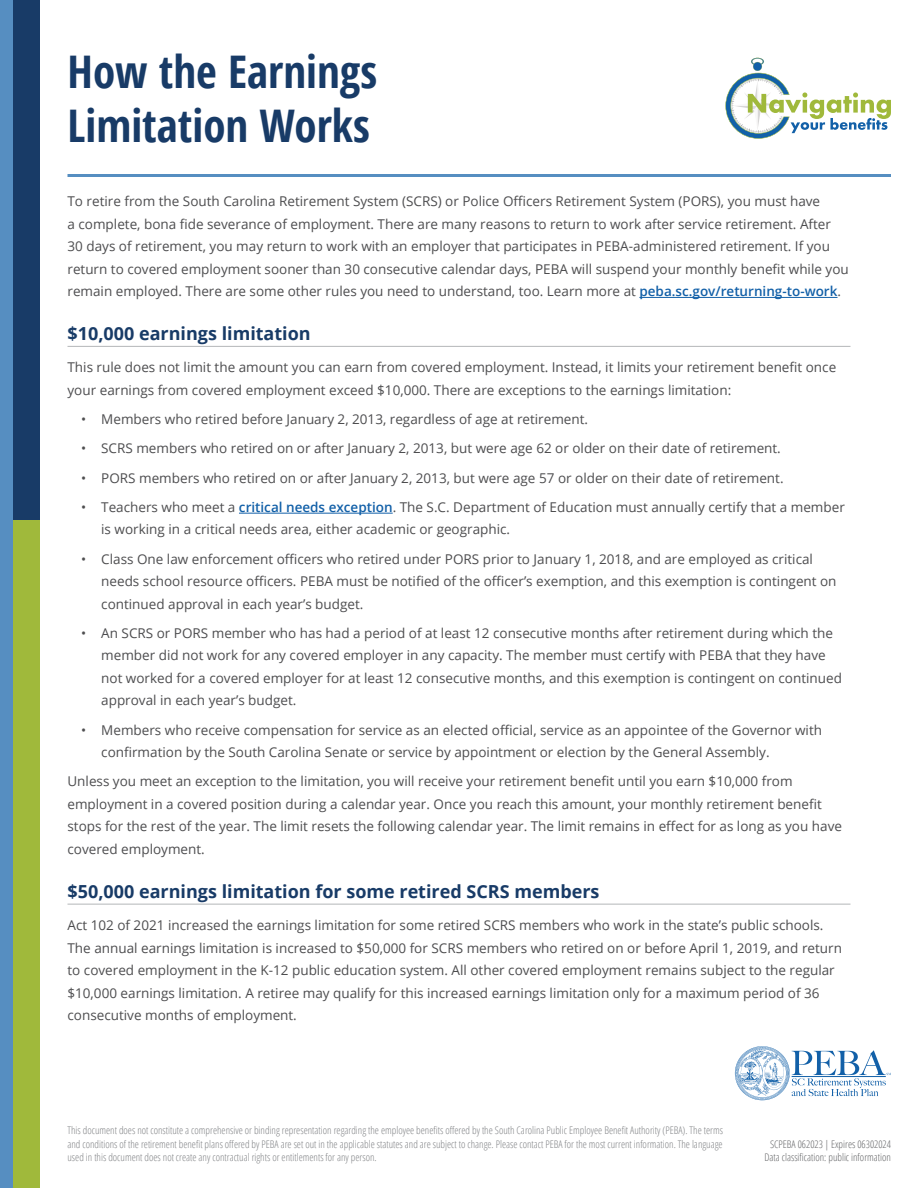
<style>
.page{position:relative;width:918px;height:1188px;background:#fff}
.page>*{position:absolute;margin:0;border:0;box-sizing:border-box;transform-origin:0 0}
.t1{font:700 condensed 45px/54px "Open Sans";color:#183b67}
.t2{font:700 18px "Open Sans";color:#183b67}
.t3{font:13.5px/22.5px "Open Sans";color:#4d4d4f}
.t4{font:300 condensed 10.5px/13.5px "Open Sans";color:#808285;text-align:justify}
.t5{font:300 condensed 10.5px/13.5px "Open Sans";color:#636466;text-align:center}
.s1{font-weight:600;color:#1260a8}
</style>
<div class="page">
<svg style="left:725px;top:58px;width:166px;height:81px"></svg>
<hr style="left:68px;top:174px;width:823px;height:3px;background:#568ec1">
<div style="left:0;top:0;width:14px;height:1188px;background:#568ec1"></div>
<div style="left:14px;top:0;width:26px;height:520px;background:#183b67"></div>
<div style="left:14px;top:520px;width:26px;height:668px;background:#a0b93b"></div>
<svg style="left:735px;top:1046px;width:156px;height:54px"></svg>
<hr style="left:639px;top:297px;width:199px;height:1px;background:#1260a8">
<hr style="left:239px;top:513px;width:154px;height:1px;background:#1260a8">
<hr style="left:68px;top:346px;width:782px;height:1px;background:#bcbec0">
<hr style="left:68px;top:904px;width:782px;height:1px;background:#bcbec0">
<h1 class="t1" style="left:68px;top:44px;width:311px">How the Earnings<br>Limitation Works</h1>
<p class="t3" style="left:68px;top:190px;width:783px">To retire from the South Carolina Retirement System (SCRS) or Police Officers Retirement System (PORS), you must have<br>a complete, bona fide severance of employment. There are many reasons to return to work after service retirement. After 30 days of retirement, you may return to work with an employer that participates in PEBA-administered retirement. If you return to covered employment sooner than 30 consecutive calendar days, PEBA will suspend your monthly benefit while you remain employed. There are some other rules you need to understand, too. Learn more at <span class="s1">peba.sc.gov/returning-to-work</span>.</p>
<h2 class="t2" style="left:68px;top:321px;width:245px">$10,000 earnings limitation</h2>
<p class="t3" style="left:68px;top:356px;width:770px">This rule does not limit the amount you can earn from covered employment. Instead, it limits your retirement benefit once your earnings from covered employment exceed $10,000. There are exceptions to the earnings limitation:</p>
<p class="t3" style="left:81px;top:408px;width:509px">• Members who retired before January 2, 2013, regardless of age at retirement.</p>
<p class="t3" style="left:81px;top:437px;width:701px">• SCRS members who retired on or after January 2, 2013, but were age 62 or older on their date of retirement.</p>
<p class="t3" style="left:81px;top:466px;width:704px">• PORS members who retired on or after January 2, 2013, but were age 57 or older on their date of retirement.</p>
<p class="t3" style="left:101px;top:495px;width:745px;text-indent:-20px">• Teachers who meet a <span class="s1">critical needs exception</span>. The S.C. Department of Education must annually certify that a member is working in a critical needs area, either academic or geographic.</p>
<p class="t3" style="left:101px;top:547px;width:737px;text-indent:-20px">• Class One law enforcement officers who retired under PORS prior to January 1, 2018, and are employed as critical needs school resource officers. PEBA must be notified of the officer’s exemption, and this exemption is contingent on continued approval in each year’s budget.</p>
<p class="t3" style="left:101px;top:621px;width:742px;text-indent:-20px">• An SCRS or PORS member who has had a period of at least 12 consecutive months after retirement during which the member did not work for any covered employer in any capacity. The member must certify with PEBA that they have not worked for a covered employer for at least 12 consecutive months, and this exemption is contingent on continued approval in each year’s budget.</p>
<p class="t3" style="left:101px;top:718px;width:722px;text-indent:-20px">• Members who receive compensation for service as an elected official, service as an appointee of the Governor with confirmation by the South Carolina Senate or service by appointment or election by the General Assembly.</p>
<p class="t3" style="left:68px;top:770px;width:776px">Unless you meet an exception to the limitation, you will receive your retirement benefit until you earn $10,000 from employment in a covered position during a calendar year. Once you reach this amount, your monthly retirement benefit stops for the rest of the year. The limit resets the following calendar year. The limit remains in effect for as long as you have covered employment.</p>
<h2 class="t2" style="left:68px;top:878px;width:534px">$50,000 earnings limitation for some retired SCRS members</h2>
<p class="t3" style="left:68px;top:914px;width:776px">Act 102 of 2021 increased the earnings limitation for some retired SCRS members who work in the state’s public schools.<br>The annual earnings limitation is increased to $50,000 for SCRS members who retired on or before April 1, 2019, and return to covered employment in the K-12 public education system. All other covered employment remains subject to the regular $10,000 earnings limitation. A retiree may qualify for this increased earnings limitation only for a maximum period of 36 consecutive months of employment.</p>
<p class="t4" style="left:67px;top:1123px;width:657px">This document does not constitute a comprehensive or binding representation regarding the employee benefits offered by the South Carolina Public Employee Benefit Authority (PEBA). The terms and conditions of the retirement benefit plans offered by PEBA are set out in the applicable statutes and are subject to change. Please contact PEBA for the most current information. The language used in this document does not create any contractual rights or entitlements for any person.</p>
<p class="t5" style="left:764px;top:1137px;width:128px">SCPEBA 062023 | Expires 06302024<br>Data classification: public information</p>
</div>
